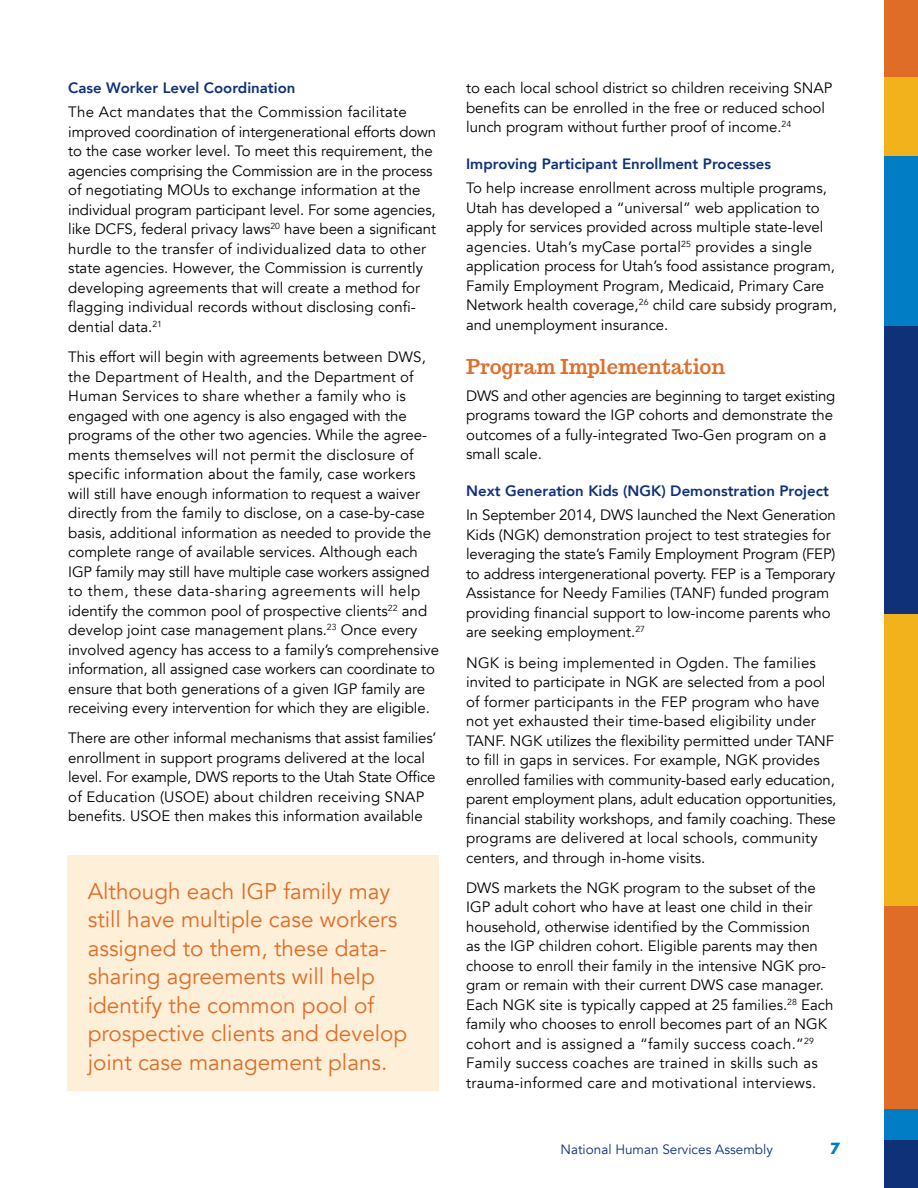
<style>
.page{position:relative;width:918px;height:1188px;background:#fff}
.page>*{position:absolute;margin:0;border:0;box-sizing:border-box;transform-origin:0 0}
.t1{font:22.5px/28.5px "Avenir";color:#df6d28}
.t2{font:700 20.25px "Trocchi";color:#df6d28}
.t3{font:15px/19.5px "Avenir";color:#000}
.t4{font:800 15px "Avenir";color:#0e3178}
.t5{font:700 15px "Futura";color:#007dc5}
.t6{font:13.5px "Avenir";color:#0e3178}
</style>
<div class="page">
<div style="left:884px;top:77px;width:34px;height:80px;background:#f2b21c"></div>
<div style="left:884px;top:157px;width:34px;height:170px;background:#007dc5"></div>
<div style="left:884px;top:0;width:34px;height:77px;background:#df6d28"></div>
<div style="left:884px;top:327px;width:34px;height:426px;background:#0e3178"></div>
<div style="left:884px;top:615px;width:34px;height:319px;background:#f2b21c"></div>
<div style="left:884px;top:906px;width:34px;height:203px;background:#df6d28"></div>
<div style="left:884px;top:1109px;width:34px;height:31px;background:#007dc5"></div>
<div style="left:884px;top:1140px;width:34px;height:48px;background:#0e3178"></div>
<div style="left:68px;top:856px;width:371px;height:235px;background:#fdefd8"></div>
<p class="t4" style="left:68px;top:76px;width:229px">Case Worker Level Coordination</p>
<p class="t3" style="left:68px;top:103px;width:369px">The Act mandates that the Commission facilitate improved coordination of intergenerational efforts down to the case worker level. To meet this requirement, the agencies comprising the Commission are in the process of negotiating MOUs to exchange information at the individual program participant level. For some agencies, like DCFS, federal privacy laws<sup>20</sup> have been a significant hurdle to the transfer of individualized data to other state agencies. However, the Commission is currently developing agreements that will create a method for flagging individual records without disclosing confi&shy;dential data.<sup>21</sup></p>
<p class="t3" style="left:68px;top:348px;width:372px">This effort will begin with agreements between DWS, the Department of Health, and the Department of Human Services to share whether a family who is engaged with one agency is also engaged with the programs of the other two agencies. While the agree&shy;ments themselves will not permit the disclosure of specific information about the family, case workers will still have enough information to request a waiver directly from the family to disclose, on a case-by-case basis, additional information as needed to provide the complete range of available services. Although each IGP family may still have multiple case workers assigned to them, these data-sharing agreements will help identify the common pool of prospective clients<sup>22</sup> and develop joint case management plans.<sup>23</sup> Once every involved agency has access to a family’s comprehensive information, all assigned case workers can coordinate to ensure that both generations of a given IGP family are receiving every intervention for which they are eligible.</p>
<p class="t3" style="left:68px;top:729px;width:370px">There are other informal mechanisms that assist families’ enrollment in support programs delivered at the local level. For example, DWS reports to the Utah State Office of Education (USOE) about children receiving SNAP benefits. USOE then makes this information available</p>
<h1 class="t1" style="left:88px;top:877px;width:321px">Although each IGP family may still have multiple case workers assigned to them, these data&shy;sharing agreements will help identify the common pool of prospective clients and develop joint case management plans.</h1>
<p class="t3" style="left:466px;top:79px;width:368px">to each local school district so children receiving SNAP benefits can be enrolled in the free or reduced school lunch program without further proof of income.<sup>24</sup></p>
<p class="t4" style="left:466px;top:152px;width:307px">Improving Participant Enrollment Processes</p>
<p class="t3" style="left:466px;top:179px;width:372px">To help increase enrollment across multiple programs, Utah has developed a “universal” web application to apply for services provided across multiple state-level agencies. Utah’s myCase portal<sup>25</sup> provides a single application process for Utah’s food assistance program, Family Employment Program, Medicaid, Primary Care Network health coverage,<sup>26</sup> child care subsidy program, and unemployment insurance.</p>
<h2 class="t2" style="left:466px;top:358px;width:261px">Program Implementation</h2>
<p class="t3" style="left:466px;top:386px;width:371px">DWS and other agencies are beginning to target existing programs toward the IGP cohorts and demonstrate the outcomes of a fully-integrated Two-Gen program on a small scale.</p>
<p class="t4" style="left:466px;top:479px;width:364px">Next Generation Kids (NGK) Demonstration Project</p>
<p class="t3" style="left:466px;top:506px;width:371px">In September 2014, DWS launched the Next Generation Kids (NGK) demonstration project to test strategies for leveraging the state’s Family Employment Program (FEP) to address intergenerational poverty. FEP is a Temporary Assistance for Needy Families (TANF) funded program providing financial support to low-income parents who are seeking employment.<sup>27</sup></p>
<p class="t3" style="left:466px;top:653px;width:372px">NGK is being implemented in Ogden. The families invited to participate in NGK are selected from a pool of former participants in the FEP program who have not yet exhausted their time-based eligibility under TANF. NGK utilizes the flexibility permitted under TANF to fill in gaps in services. For example, NGK provides enrolled families with community-based early education, parent employment plans, adult education opportunities, financial stability workshops, and family coaching. These programs are delivered at local schools, community centers, and through in-home visits.</p>
<p class="t3" style="left:466px;top:878px;width:369px">DWS markets the NGK program to the subset of the IGP adult cohort who have at least one child in their household, otherwise identified by the Commission<br>as the IGP children cohort. Eligible parents may then choose to enroll their family in the intensive NGK pro&shy;gram or remain with their current DWS case manager.<br>Each NGK site is typically capped at 25 families.<sup>28</sup> Each family who chooses to enroll becomes part of an NGK cohort and is assigned a “family success coach.”<sup>29<br></sup>Family success coaches are trained in skills such as trauma-informed care and motivational interviews.</p>
<p class="t6" style="left:561px;top:1141px;width:214px">National Human Services Assembly</p>
<p class="t5" style="left:830px;top:1138px;width:12px">7</p>
</div>
